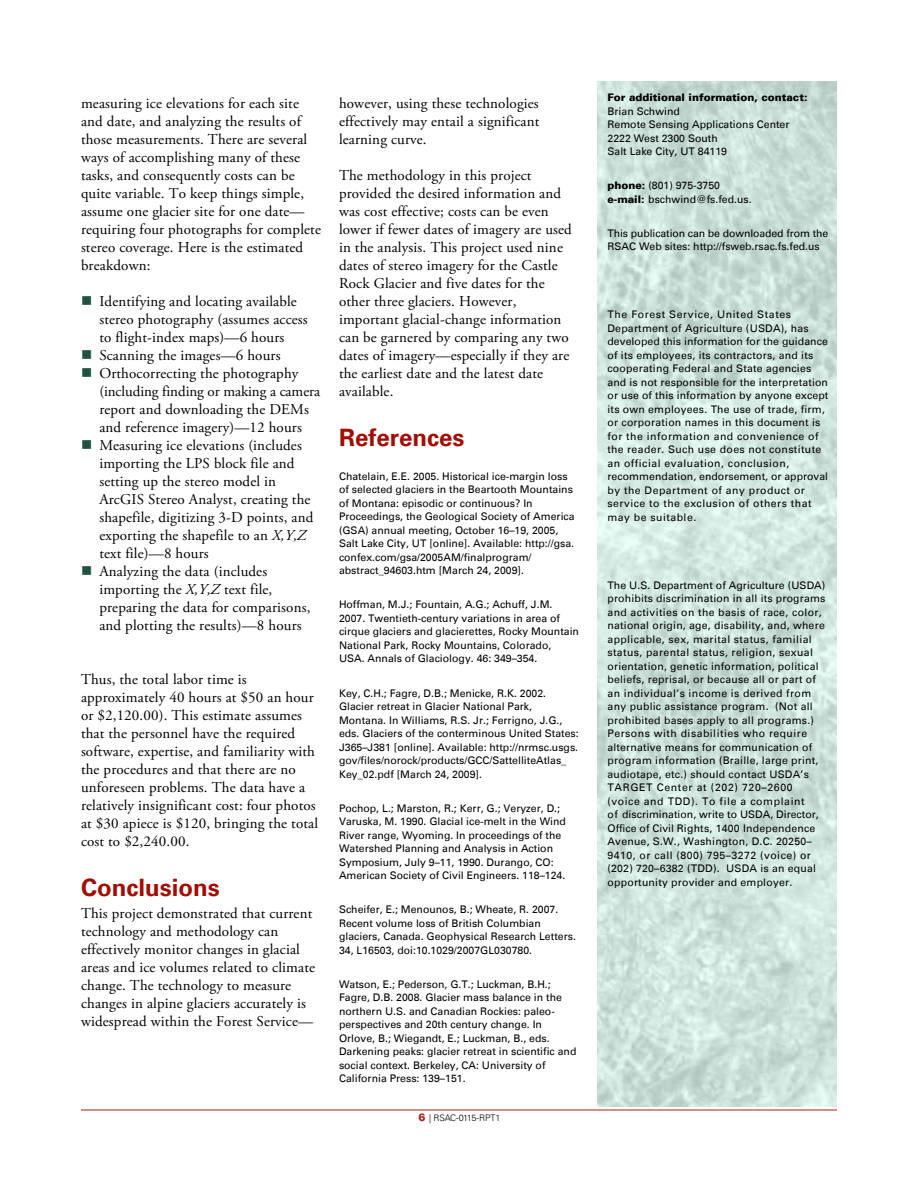
<style>
.page{position:relative;width:918px;height:1188px;background:#fff}
.page>*{position:absolute;margin:0;border:0;box-sizing:border-box;transform-origin:0 0}
.t1{font:700 24px "Univers LT";color:#a30c00}
.t2{font:15px/18px "Adobe Garamond Pro";letter-spacing:.01em;color:#000}
.t3{font:10.5px/13.5px "Univers LT";color:#000}
.t4{font:10.5px/13.5px "Univers LT";letter-spacing:.02em;color:#000}
.t5{font:900 10.5px "Univers LT";color:#000}
.t6{font:300 9px "Univers LT";letter-spacing:-.025em;color:#000}
.s1{color:#1e5342}
.s2{font-style:italic}
.s3{font-weight:900;font-size:10.5px;color:#aa1f17}
.s4{font-weight:900}
</style>
<div class="page">
<hr style="left:81px;top:1110px;width:756px;height:1px;background:#aa1f17">
<img style="left:597px;top:81px;width:240px;height:1026px">
<p class="t2" style="left:81px;top:95px;width:242px">measuring ice elevations for each site and date, and analyzing the results of those measurements. There are several ways of accomplishing many of these tasks, and consequently costs can be quite variable. To keep things simple, assume one glacier site for one date— requiring four photographs for complete stereo coverage. Here is the estimated breakdown:</p>
<p class="t2" style="left:99px;top:293px;width:210px;text-indent:-18px"><span class="s1">■</span> Identifying and locating available stereo photography (assumes access to flight-index maps)—6 hours</p>
<p class="t2" style="left:81px;top:347px;width:201px"><span class="s1">■</span> Scanning the images—6 hours</p>
<p class="t2" style="left:99px;top:365px;width:222px;text-indent:-18px"><span class="s1">■</span> Orthocorrecting the photography (including finding or making a camera report and downloading the DEMs and reference imagery)—12 hours</p>
<p class="t2" style="left:99px;top:437px;width:216px;text-indent:-18px"><span class="s1">■</span> Measuring ice elevations (includes importing the LPS block file and setting up the stereo model in<br>ArcGIS Stereo Analyst, creating the shapefile, digitizing 3-D points, and exporting the shapefile to an <span class="s2">X,Y,Z </span>text file)—8 hours</p>
<p class="t2" style="left:99px;top:563px;width:213px;text-indent:-18px"><span class="s1">■</span> Analyzing the data (includes importing the <span class="s2">X,Y,Z</span> text file, preparing the data for comparisons, and plotting the results)—8 hours</p>
<p class="t2" style="left:81px;top:671px;width:239px">Thus, the total labor time is approximately 40 hours at $50 an hour or $2,120.00). This estimate assumes that the personnel have the required software, expertise, and familiarity with the procedures and that there are no unforeseen problems. The data have a relatively insignificant cost: four photos at $30 apiece is $120, bringing the total cost to $2,240.00.</p>
<h1 class="t1" style="left:81px;top:873px;width:140px">Conclusions</h1>
<p class="t2" style="left:81px;top:905px;width:236px">This project demonstrated that current technology and methodology can effectively monitor changes in glacial areas and ice volumes related to climate change. The technology to measure changes in alpine glaciers accurately is widespread within the Forest Service—</p>
<p class="t2" style="left:339px;top:95px;width:202px;text-align:justify">however, using these technologies effectively may entail a significant learning curve.</p>
<p class="t2" style="left:339px;top:167px;width:234px">The methodology in this project provided the desired information and was cost effective; costs can be even lower if fewer dates of imagery are used in the analysis. This project used nine dates of stereo imagery for the Castle Rock Glacier and five dates for the other three glaciers. However, important glacial-change information can be garnered by comparing any two dates of imagery—especially if they are the earliest date and the latest date available.</p>
<h1 class="t1" style="left:339px;top:423px;width:127px">References</h1>
<p class="t3" style="left:339px;top:470px;width:237px">Chatelain, E.E. 2005. Historical ice-margin loss of selected glaciers in the Beartooth Mountains of Montana: episodic or continuous? In Proceedings, the Geological Society of America (GSA) annual meeting, October 16–19, 2005, Salt Lake City, UT [online]. Available: http://gsa. confex.com/gsa/2005AM/finalprogram/ abstract_94603.htm [March 24, 2009].</p>
<p class="t3" style="left:339px;top:598px;width:242px">Hoffman, M.J.; Fountain, A.G.; Achuff, J.M.<br>2007. Twentieth-century variations in area of cirque glaciers and glacierettes, Rocky Mountain National Park, Rocky Mountains, Colorado, USA. Annals of Glaciology. 46: 349–354.</p>
<p class="t3" style="left:339px;top:686px;width:241px">Key, C.H.; Fagre, D.B.; Menicke, R.K. 2002.<br>Glacier retreat in Glacier National Park, Montana. In Williams, R.S. Jr.; Ferrigno, J.G., eds. Glaciers of the conterminous United States:<br>J365–J381 [online]. Available: http://nrmsc.usgs. gov/files/norock/products/GCC/SattelliteAtlas_ Key_02.pdf [March 24, 2009].</p>
<p class="t3" style="left:339px;top:801px;width:228px">Pochop, L.; Marston, R.; Kerr, G.; Veryzer, D.; Varuska, M. 1990. Glacial ice-melt in the Wind River range, Wyoming. In proceedings of the Watershed Planning and Analysis in Action Symposium, July 9–11, 1990. Durango, CO:<br>American Society of Civil Engineers. 118–124.</p>
<p class="t3" style="left:339px;top:903px;width:238px">Scheifer, E.; Menounos, B.; Wheate, R. 2007.<br>Recent volume loss of British Columbian glaciers, Canada. Geophysical Research Letters.<br>34, L16503, doi:10.1029/2007GL030780.</p>
<p class="t3" style="left:339px;top:977px;width:239px">Watson, E.; Pederson, G.T.; Luckman, B.H.; Fagre, D.B. 2008. Glacier mass balance in the northern U.S. and Canadian Rockies: paleo&shy;perspectives and 20th century change. In Orlove, B.; Wiegandt, E.; Luckman, B., eds.<br>Darkening peaks: glacier retreat in scientific and social context. Berkeley, CA: University of California Press: 139–151.</p>
<p class="t6" style="left:419px;top:1112px;width:83px"><span class="s3">6</span> | RSAC-0115-RPT1</p>
<p class="t5" style="left:608px;top:91px;width:202px">For additional information, contact:</p>
<p class="t3" style="left:608px;top:104px;width:184px">Brian Schwind<br>Remote Sensing Applications Center<br>2222 West 2300 South<br>Salt Lake City, UT 84119</p>
<p class="t3" style="left:608px;top:179px;width:146px"><span class="s4">phone:</span> (801) 975-3750 <span class="s4">e-mail:</span> bschwind@fs.fed.us.</p>
<p class="t3" style="left:608px;top:226px;width:222px">This publication can be downloaded from the<br>RSAC Web sites: http://fsweb.rsac.fs.fed.us</p>
<p class="t4" style="left:608px;top:308px;width:222px">The Forest Service, United States Department of Agriculture (USDA), has developed this information for the guidance of its employees, its contractors, and its cooperating Federal and State agencies and is not responsible for the interpretation or use of this information by anyone except its own employees. The use of trade, firm, or corporation names in this document is for the information and convenience of the reader. Such use does not constitute an official evaluation, conclusion, recommendation, endorsement, or approval by the Department of any product or service to the exclusion of others that may be suitable.</p>
<p class="t4" style="left:608px;top:578px;width:219px">The U.S. Department of Agriculture (USDA) prohibits discrimination in all its programs and activities on the basis of race, color, national origin, age, disability, and, where applicable, sex, marital status, familial status, parental status, religion, sexual orientation, genetic information, political beliefs, reprisal, or because all or part of an individual’s income is derived from any public assistance program. (Not all prohibited bases apply to all programs.)<br>Persons with disabilities who require alternative means for communication of program information (Braille, large print, audiotape, etc.) should contact USDA’s TARGET Center at (202) 720–2600 (voice and TDD). To file a complaint<br>of discrimination, write to USDA, Director, Office of Civil Rights, 1400 Independence Avenue, S.W., Washington, D.C. 20250– 9410, or call (800) 795–3272 (voice) or (202) 720–6382 (TDD). USDA is an equal opportunity provider and employer.</p>
</div>
